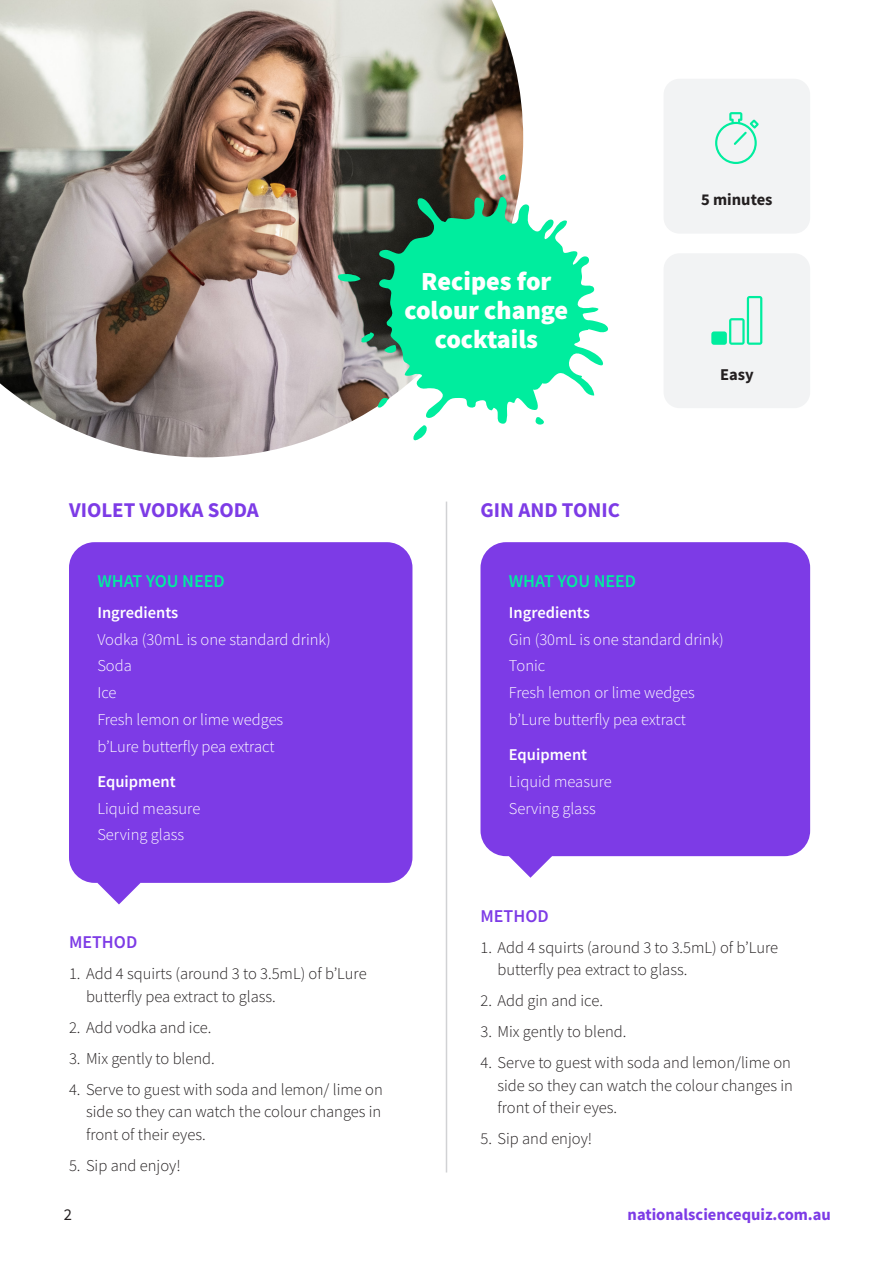
<style>
.page{position:relative;width:893px;height:1263px;background:#fff}
.page>*{position:absolute;margin:0;border:0;box-sizing:border-box;transform-origin:0 0}
.t1{font:900 26.1px/29.4px "Source Sans Pro";color:#fff;text-align:center}
.t2{font:700 21px "Source Sans Pro";color:#7d3be6}
.t3{font:600 18px "Source Sans Pro";color:#00ed9e}
.t4{font:600 18px "Source Sans Pro";color:#7d3be6}
.t5{font:300 16.5px/22.5px "Source Sans Pro";color:#231f20}
.t6{font:300 16.5px "Source Sans Pro";color:#fff}
.t7{font:600 16.5px "Source Sans Pro";color:#fff}
.t8{font:700 16.5px "Source Sans Pro";color:#7d3be6}
.t9{font:700 16.5px "Source Sans Pro";color:#231f20}
.t10{font:16.5px "Source Sans Pro";color:#231f20}
</style>
<div class="page">
<img style="left:0;top:0;width:523px;height:457px">
<svg style="left:499px;top:174px;width:7px;height:7px"></svg>
<svg style="left:378px;top:196px;width:230px;height:228px;fill:#00ed9e"></svg>
<svg style="left:535px;top:417px;width:10px;height:8px"></svg>
<svg style="left:337px;top:274px;width:24px;height:8px"></svg>
<svg style="left:361px;top:332px;width:13px;height:11px"></svg>
<svg style="left:384px;top:345px;width:14px;height:10px"></svg>
<svg style="left:378px;top:398px;width:11px;height:10px"></svg>
<svg style="left:412px;top:425px;width:16px;height:15px"></svg>
<div style="left:69px;top:542px;width:343px;height:341px;background:#7d3be6;border-radius:26px"></div>
<svg style="left:97px;top:882px;width:44px;height:22px"></svg>
<hr style="left:446px;top:502px;width:1px;height:670px;background:#d1d2d4">
<div style="left:480px;top:542px;width:330px;height:314px;background:#7d3be6;border-radius:26px"></div>
<svg style="left:509px;top:856px;width:43px;height:22px"></svg>
<div style="left:664px;top:79px;width:146px;height:155px;background:#f2f3f4;border-radius:16px"></div>
<div style="left:664px;top:253px;width:146px;height:155px;background:#f2f3f4;border-radius:16px"></div>
<svg style="left:715px;top:112px;width:44px;height:52px"></svg>
<svg style="left:711px;top:296px;width:51px;height:49px"></svg>
<p class="t1" style="left:404px;top:266px;width:165px">Recipes for colour change cocktails</p>
<p class="t9" style="left:701px;top:188px;width:73px">5 minutes</p>
<p class="t9" style="left:720px;top:363px;width:35px">Easy</p>
<p class="t2" style="left:69px;top:496px;width:191px">VIOLET VODKA SODA</p>
<p class="t3" style="left:97px;top:569px;width:129px">WHAT YOU NEED</p>
<p class="t7" style="left:97px;top:601px;width:82px">Ingredients</p>
<p class="t6" style="left:97px;top:629px;width:235px">Vodka (30mL is one standard drink)</p>
<p class="t6" style="left:97px;top:656px;width:36px">Soda</p>
<p class="t6" style="left:97px;top:682px;width:21px">Ice</p>
<p class="t6" style="left:97px;top:709px;width:187px">Fresh lemon or lime wedges</p>
<p class="t6" style="left:97px;top:736px;width:179px">b’Lure butterfly pea extract</p>
<p class="t7" style="left:97px;top:770px;width:80px">Equipment</p>
<p class="t6" style="left:97px;top:798px;width:104px">Liquid measure</p>
<p class="t6" style="left:97px;top:825px;width:88px">Serving glass</p>
<p class="t4" style="left:69px;top:930px;width:70px">METHOD</p>
<p class="t5" style="left:86px;top:962px;width:282px;text-indent:-17px">1. Add 4 squirts (around 3 to 3.5mL) of b’Lure butterfly pea extract to glass.</p>
<p class="t5" style="left:69px;top:1016px;width:144px">2. Add vodka and ice.</p>
<p class="t5" style="left:69px;top:1047px;width:147px">3. Mix gently to blend.</p>
<p class="t5" style="left:86px;top:1078px;width:298px;text-align:justify;text-indent:-17px">4. Serve to guest with soda and lemon/ lime on side so they can watch the colour changes in front of their eyes.</p>
<p class="t5" style="left:69px;top:1154px;width:113px">5. Sip and enjoy!</p>
<p class="t2" style="left:480px;top:496px;width:141px">GIN AND TONIC</p>
<p class="t3" style="left:509px;top:569px;width:129px">WHAT YOU NEED</p>
<p class="t7" style="left:509px;top:601px;width:82px">Ingredients</p>
<p class="t6" style="left:509px;top:629px;width:216px">Gin (30mL is one standard drink)</p>
<p class="t6" style="left:509px;top:656px;width:38px">Tonic</p>
<p class="t6" style="left:509px;top:682px;width:187px">Fresh lemon or lime wedges</p>
<p class="t6" style="left:509px;top:709px;width:179px">b’Lure butterfly pea extract</p>
<p class="t7" style="left:509px;top:744px;width:80px">Equipment</p>
<p class="t6" style="left:509px;top:771px;width:104px">Liquid measure</p>
<p class="t6" style="left:509px;top:798px;width:88px">Serving glass</p>
<p class="t4" style="left:480px;top:904px;width:70px">METHOD</p>
<p class="t5" style="left:497px;top:936px;width:282px;text-indent:-17px">1. Add 4 squirts (around 3 to 3.5mL) of b’Lure butterfly pea extract to glass.</p>
<p class="t5" style="left:480px;top:989px;width:124px">2. Add gin and ice.</p>
<p class="t5" style="left:480px;top:1020px;width:147px">3. Mix gently to blend.</p>
<p class="t5" style="left:497px;top:1051px;width:297px;text-align:justify;text-indent:-17px">4. Serve to guest with soda and lemon/lime on side so they can watch the colour changes in front of their eyes.</p>
<p class="t5" style="left:480px;top:1127px;width:113px">5. Sip and enjoy!</p>
<p class="t10" style="left:64px;top:1204px;width:10px">2</p>
<p class="t8" style="left:628px;top:1204px;width:205px">nationalsciencequiz.com.au</p>
</div>
